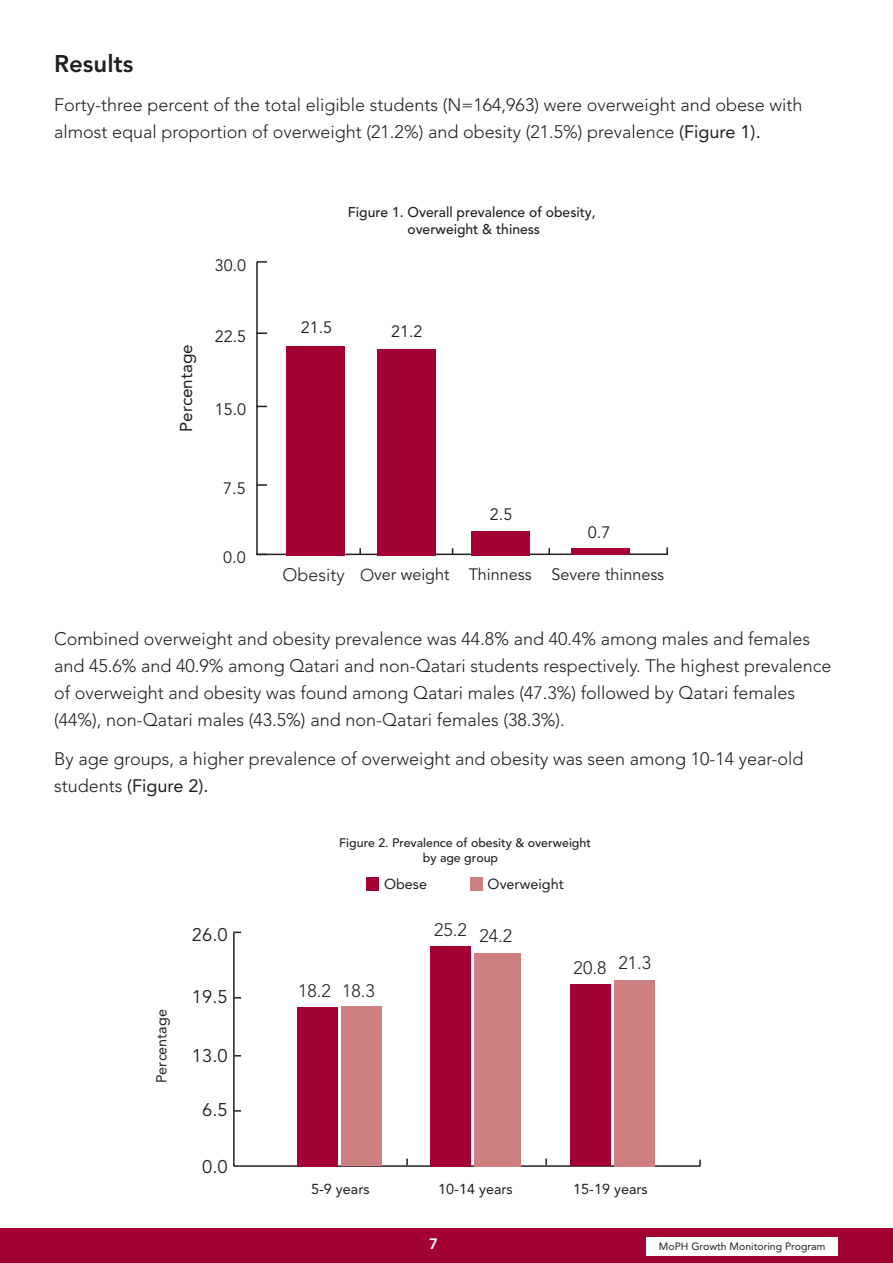
<style>
.page{position:relative;width:893px;height:1263px;background:#fff}
.page>*{position:absolute;margin:0;border:0;box-sizing:border-box;transform-origin:0 0}
.t1{font:800 24px "Avenir LT Std";color:#231f20}
.t2{font:18.3px "Avenir LT Std";color:#231f20}
.t3{font:300 18px/27px "Avenir LT Std";color:#231f20}
.t4{font:17.1px "Avenir LT Std";color:#231f20}
.t5{font:300 17.1px "Avenir LT Std";color:#231f20}
.t6{font:16.5px "Avenir LT Std";color:#231f20}
.t7{font:800 15px "Avenir LT Std";color:#fff}
.t8{font:14.4px "Avenir LT Std";color:#231f20}
.t9{font:500 14.1px/17px "Avenir LT Std";color:#231f20;text-align:center}
.t10{font:500 12.3px/14.7px "Avenir LT Std";color:#231f20}
.t11{font:10.5px "Avenir LT Std";color:#231f20}
.s1{font-weight:400}
</style>
<div class="page">
<div style="left:0;top:1228px;width:893px;height:35px;background:#a40133"></div>
<div style="left:646px;top:1238px;width:192px;height:18px;background:#fff"></div>
<hr style="left:256px;top:553px;width:412px;height:2px;background:#231f20">
<svg style="left:258px;top:484px;width:9px;height:2px"></svg>
<hr style="left:256px;top:262px;width:2px;height:293px;background:#231f20">
<svg style="left:257px;top:261px;width:10px;height:2px"></svg>
<svg style="left:258px;top:332px;width:9px;height:2px"></svg>
<div style="left:571px;top:549px;width:58px;height:6px;background:#a40133"></div>
<div style="left:472px;top:531px;width:58px;height:24px;background:#a40133"></div>
<div style="left:378px;top:349px;width:58px;height:206px;background:#a40133"></div>
<div style="left:286px;top:346px;width:58px;height:209px;background:#a40133"></div>
<div style="left:366px;top:878px;width:13px;height:13px;background:#a40133"></div>
<div style="left:470px;top:878px;width:12px;height:13px;background:#ce7f7f"></div>
<hr style="left:234px;top:1165px;width:466px;height:2px;background:#231f20">
<hr style="left:233px;top:931px;width:2px;height:235px;background:#231f20">
<svg style="left:699px;top:1159px;width:2px;height:7px"></svg>
<div style="left:614px;top:980px;width:40px;height:186px;background:#ce7f7f"></div>
<div style="left:571px;top:984px;width:40px;height:182px;background:#a40133"></div>
<div style="left:474px;top:953px;width:46px;height:213px;background:#ce7f7f"></div>
<div style="left:431px;top:946px;width:40px;height:220px;background:#a40133"></div>
<div style="left:341px;top:1006px;width:40px;height:160px;background:#ce7f7f"></div>
<div style="left:298px;top:1007px;width:40px;height:159px;background:#a40133"></div>
<svg style="left:545px;top:1158px;width:2px;height:7px"></svg>
<svg style="left:406px;top:1158px;width:2px;height:7px"></svg>
<svg style="left:234px;top:1110px;width:7px;height:2px"></svg>
<svg style="left:666px;top:547px;width:2px;height:7px"></svg>
<p class="t1" style="left:54px;top:50px;width:81px">Results</p>
<p class="t3" style="left:54px;top:92px;width:750px">Forty-three percent of the total eligible students (N=164,963) were overweight and obese with almost equal proportion of overweight (21.2%) and obesity (21.5%) prevalence <span class="s1">(Figure 1).</span></p>
<p class="t6" style="left:215px;top:255px;width:33px">30.0</p>
<p class="t4" style="left:176px;top:432px;width:89px;rotate:-90deg">Percentage</p>
<p class="t6" style="left:215px;top:327px;width:33px">22.5</p>
<p class="t6" style="left:215px;top:400px;width:33px">15.0</p>
<p class="t6" style="left:223px;top:478px;width:24px">7.5</p>
<p class="t6" style="left:223px;top:547px;width:24px">0.0</p>
<p class="t9" style="left:348px;top:204px;width:249px">Figure 1. Overall prevalence of obesity, overweight &amp; thiness</p>
<p class="t6" style="left:301px;top:318px;width:33px">21.5</p>
<p class="t6" style="left:391px;top:322px;width:33px">21.2</p>
<p class="t6" style="left:490px;top:504px;width:24px">2.5</p>
<p class="t6" style="left:588px;top:523px;width:24px">0.7</p>
<p class="t3" style="left:283px;top:561px;width:64px">Obesity</p>
<p class="t6" style="left:374px;top:564px;width:292px">ver weight Thinness Severe thinness</p>
<p class="t5" style="left:360px;top:565px;width:16px">O</p>
<p class="t3" style="left:54px;top:626px;width:779px">Combined overweight and obesity prevalence was 44.8% and 40.4% among males and females and 45.6% and 40.9% among Qatari and non-Qatari students respectively. The highest prevalence of overweight and obesity was found among Qatari males (47.3%) followed by Qatari females (44%), non-Qatari males (43.5%) and non-Qatari females (38.3%).</p>
<p class="t3" style="left:54px;top:746px;width:751px">By age groups, a higher prevalence of overweight and obesity was seen among 10-14 year-old students <span class="s1">(Figure 2).</span></p>
<p class="t10" style="left:423px;top:835px;width:170px;text-indent:-84px">Figure 2. Prevalence of obesity &amp; overweight by age group</p>
<p class="t8" style="left:153px;top:1083px;width:75px;rotate:-90deg">Percentage</p>
<p class="t2" style="left:192px;top:924px;width:37px">26.0</p>
<p class="t2" style="left:192px;top:986px;width:37px">19.5</p>
<p class="t2" style="left:192px;top:1045px;width:37px">13.0</p>
<p class="t2" style="left:202px;top:1099px;width:27px">6.5</p>
<p class="t2" style="left:202px;top:1156px;width:27px">0.0</p>
<p class="t8" style="left:384px;top:875px;width:44px">Obese</p>
<p class="t8" style="left:488px;top:875px;width:78px">Overweight</p>
<p class="t3" style="left:298px;top:977px;width:34px">18.2</p>
<p class="t3" style="left:342px;top:977px;width:34px">18.3</p>
<p class="t3" style="left:434px;top:916px;width:34px">25.2</p>
<p class="t3" style="left:479px;top:922px;width:34px">24.2</p>
<p class="t3" style="left:574px;top:954px;width:34px">20.8</p>
<p class="t3" style="left:618px;top:950px;width:34px">21.3</p>
<p class="t8" style="left:311px;top:1180px;width:60px">5-9 years</p>
<p class="t8" style="left:438px;top:1180px;width:76px">10-14 years</p>
<p class="t8" style="left:573px;top:1180px;width:76px">15-19 years</p>
<p class="t7" style="left:429px;top:1235px;width:10px">7</p>
<p class="t11" style="left:659px;top:1240px;width:168px">MoPH Growth Monitoring Program</p>
</div>
